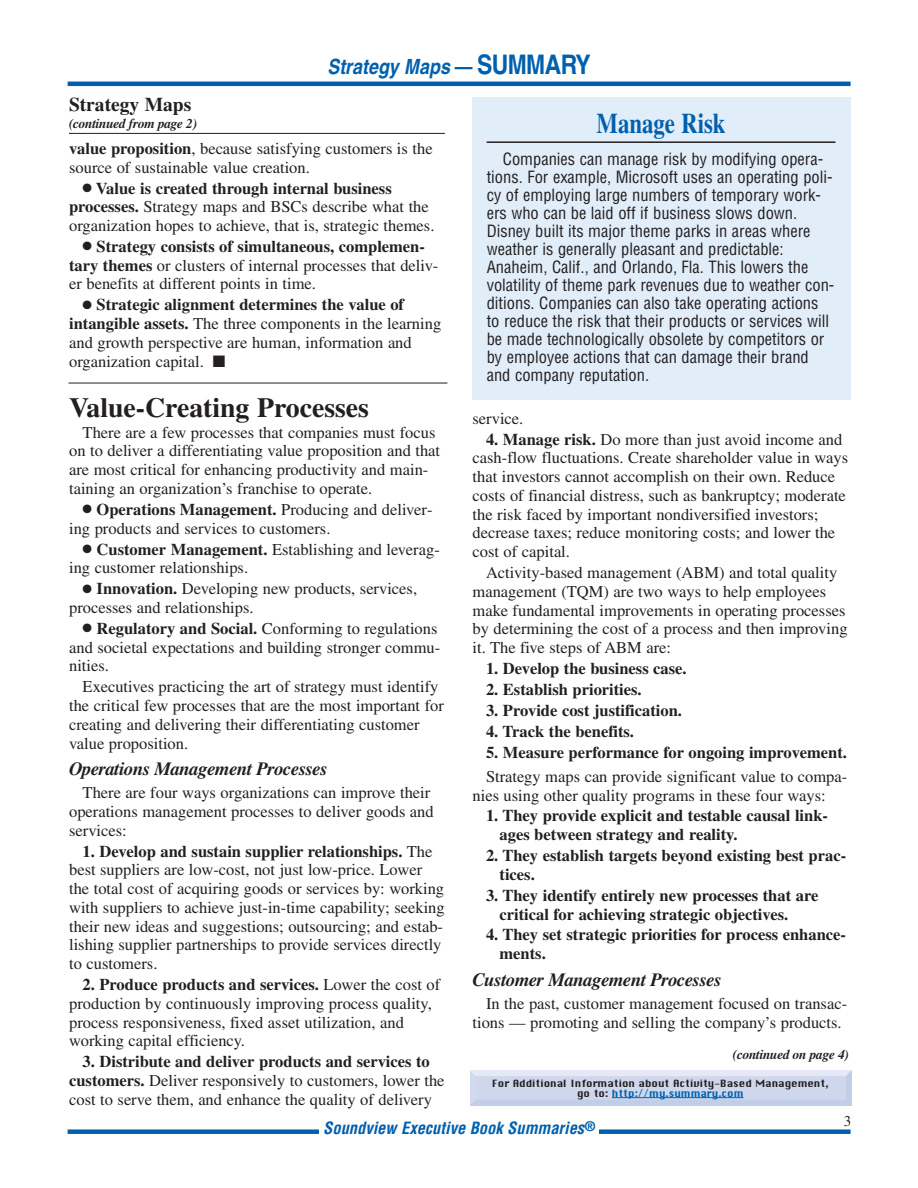
<style>
.page{position:relative;width:918px;height:1188px;background:#fff}
.page>*{position:absolute;margin:0;border:0;box-sizing:border-box;transform-origin:0 0}
.t1{font:700 28.5px "Times";color:#0160ae;scale:.8 1}
.t2{font:700 27.75px "Times";color:#231f20}
.t3{font:italic 700 21px "Helvetica";color:#0160ae;scale:.85 1}
.t4{font:700 19.5px "Times";color:#231f20}
.t5{font:italic 700 18.75px "Times";letter-spacing:-.025em;color:#231f20}
.t6{font:16.5px/18.8px "Times";color:#231f20}
.t7{font:condensed 16.5px/18px "Helvetica";color:#231f20}
.t8{font:700 16.5px/18.8px "Times";color:#231f20}
.t9{font:italic 700 condensed 16.5px "Helvetica";color:#0160ae}
.t10{font:15px "Times";color:#231f20}
.t11{font:italic 700 13.5px "Times";letter-spacing:-.025em;color:#231f20}
.t12{font:9.75px/9.8px "Chicago";color:#231f20;text-align:center}
.s1{font-style:normal}
.s2{font-style:normal;font-size:27px}
.s3{font-weight:700}
.s4{color:#0160ae}
</style>
<div class="page">
<hr style="left:68px;top:82px;width:783px;height:4px;background:#0160ae">
<hr style="left:69px;top:133px;width:376px;height:1px;background:#231f20">
<div style="left:68px;top:1129px;width:783px;height:5px;background:#0160ae"></div>
<div style="left:319px;top:1116px;width:280px;height:26px;background:#fff"></div>
<hr style="left:69px;top:383px;width:378px;height:1px;background:#231f20">
<div style="left:472px;top:97px;width:378px;height:303px;background:#e1edf8"></div>
<hr style="left:487px;top:141px;width:349px;height:2px;background:#231f20">
<svg style="left:470px;top:1070px;width:382px;height:36px"></svg>
<img style="left:470px;top:1070px;width:381px;height:35px">
<hr style="left:612px;top:1097px;width:132px;height:1px;background:#0160ae">
<p class="t3" style="left:327px;top:59px;width:311px">Strategy Maps <span class="s1">—</span> <span class="s2">SUMMARY</span></p>
<p class="t4" style="left:69px;top:97px;width:124px">Strategy Maps</p>
<p class="t11" style="left:69px;top:118px;width:130px">(continued from page 2)</p>
<p class="t6" style="left:69px;top:141px;width:365px"><span class="s3">value proposition</span>, because satisfying customers is the source of sustainable value creation.</p>
<p class="t6" style="left:69px;top:180px;width:367px;text-indent:14px">● <span class="s3">Value is created through internal business processes.</span> Strategy maps and BSCs describe what the organization hopes to achieve, that is, strategic themes.</p>
<p class="t6" style="left:69px;top:239px;width:371px;text-indent:14px">● <span class="s3">Strategy consists of simultaneous, complemen&shy;tary themes</span> or clusters of internal processes that deliv&shy;er benefits at different points in time.</p>
<p class="t6" style="left:69px;top:297px;width:374px;text-indent:14px">● <span class="s3">Strategic alignment determines the value of intangible assets.</span> The three components in the learning and growth perspective are human, information and organization capital. ■</p>
<h2 class="t2" style="left:69px;top:397px;width:301px">Value-Creating Processes</h2>
<p class="t6" style="left:69px;top:424px;width:373px;text-indent:14px">There are a few processes that companies must focus on to deliver a differentiating value proposition and that are most critical for enhancing productivity and main&shy;taining an organization’s franchise to operate.</p>
<p class="t6" style="left:69px;top:502px;width:365px;text-indent:13px">● <span class="s3">Operations Management.</span> Producing and deliver&shy;ing products and services to customers.</p>
<p class="t6" style="left:69px;top:541px;width:372px;text-indent:13px">● <span class="s3">Customer Management.</span> Establishing and leverag&shy;ing customer relationships.</p>
<p class="t6" style="left:69px;top:581px;width:350px;text-indent:14px">● <span class="s3">Innovation.</span> Developing new products, services, processes and relationships.</p>
<p class="t6" style="left:69px;top:621px;width:373px;text-indent:14px">● <span class="s3">Regulatory and Social.</span> Conforming to regulations and societal expectations and building stronger commu&shy;nities.</p>
<p class="t6" style="left:69px;top:679px;width:376px;text-indent:14px">Executives practicing the art of strategy must identify the critical few processes that are the most important for creating and delivering their differentiating customer value proposition.</p>
<p class="t5" style="left:69px;top:762px;width:260px">Operations Management Processes</p>
<p class="t6" style="left:69px;top:785px;width:366px;text-indent:14px">There are four ways organizations can improve their operations management processes to deliver goods and services:</p>
<p class="t6" style="left:69px;top:843px;width:377px;text-indent:13px"><span class="s3">1. Develop and sustain supplier relationships.</span> The best suppliers are low-cost, not just low-price. Lower the total cost of acquiring goods or services by: working with suppliers to achieve just-in-time capability; seeking their new ideas and suggestions; outsourcing; and estab&shy;lishing supplier partnerships to provide services directly to customers.</p>
<p class="t6" style="left:69px;top:977px;width:373px;text-indent:13px"><span class="s3">2. Produce products and services.</span> Lower the cost of production by continuously improving process quality, process responsiveness, fixed asset utilization, and working capital efficiency.</p>
<p class="t6" style="left:69px;top:1054px;width:377px;text-indent:14px"><span class="s3">3. Distribute and deliver products and services to customers.</span> Deliver responsively to customers, lower the cost to serve them, and enhance the quality of delivery</p>
<h1 class="t1" style="left:597px;top:113px;width:163px">Manage Risk</h1>
<p class="t7" style="left:487px;top:152px;width:349px;text-indent:16px">Companies can manage risk by modifying opera&shy;tions. For example, Microsoft uses an operating poli&shy;cy of employing large numbers of temporary work&shy;ers who can be laid off if business slows down.<br>Disney built its major theme parks in areas where weather is generally pleasant and predictable:<br>Anaheim, Calif., and Orlando, Fla. This lowers the volatility of theme park revenues due to weather con&shy;ditions. Companies can also take operating actions to reduce the risk that their products or services will be made technologically obsolete by competitors or by employee actions that can damage their brand and company reputation.</p>
<p class="t6" style="left:473px;top:410px;width:52px">service.</p>
<p class="t6" style="left:473px;top:431px;width:377px;text-indent:13px"><span class="s3">4. Manage risk.</span> Do more than just avoid income and cash-flow fluctuations. Create shareholder value in ways that investors cannot accomplish on their own. Reduce costs of financial distress, such as bankruptcy; moderate the risk faced by important nondiversified investors; decrease taxes; reduce monitoring costs; and lower the cost of capital.</p>
<p class="t6" style="left:473px;top:565px;width:377px;text-indent:14px">Activity-based management (ABM) and total quality management (TQM) are two ways to help employees make fundamental improvements in operating processes by determining the cost of a process and then improving it. The five steps of ABM are:</p>
<p class="t8" style="left:486px;top:661px;width:202px">1. Develop the business case.</p>
<p class="t8" style="left:486px;top:681px;width:157px">2. Establish priorities.</p>
<p class="t8" style="left:486px;top:702px;width:198px">3. Provide cost justification.</p>
<p class="t8" style="left:486px;top:723px;width:150px">4. Track the benefits.</p>
<p class="t8" style="left:486px;top:744px;width:362px">5. Measure performance for ongoing improvement.</p>
<p class="t6" style="left:473px;top:768px;width:376px;text-indent:14px">Strategy maps can provide significant value to compa&shy;nies using other quality programs in these four ways:</p>
<p class="t8" style="left:500px;top:808px;width:330px;text-indent:-14px">1. They provide explicit and testable causal link&shy;ages between strategy and reality.</p>
<p class="t8" style="left:500px;top:848px;width:348px;text-indent:-14px">2. They establish targets beyond existing best prac&shy;tices.</p>
<p class="t8" style="left:500px;top:887px;width:320px;text-indent:-14px">3. They identify entirely new processes that are critical for achieving strategic objectives.</p>
<p class="t8" style="left:500px;top:927px;width:348px;text-indent:-14px">4. They set strategic priorities for process enhance&shy;ments.</p>
<p class="t5" style="left:473px;top:973px;width:251px">Customer Management Processes</p>
<p class="t6" style="left:473px;top:996px;width:376px;text-indent:14px">In the past, customer management focused on transac&shy;tions — promoting and selling the company’s products.</p>
<p class="t11" style="left:733px;top:1050px;width:118px">(continued on page 4)</p>
<p class="t12" style="left:492px;top:1080px;width:338px">For Additional Information about Activity-Based Management, go to: <span class="s4">http://my.summary.com</span></p>
<p class="t9" style="left:323px;top:1122px;width:273px">Soundview Executive Book Summaries<sup>®</sup></p>
<p class="t10" style="left:844px;top:1115px;width:9px">3</p>
</div>
